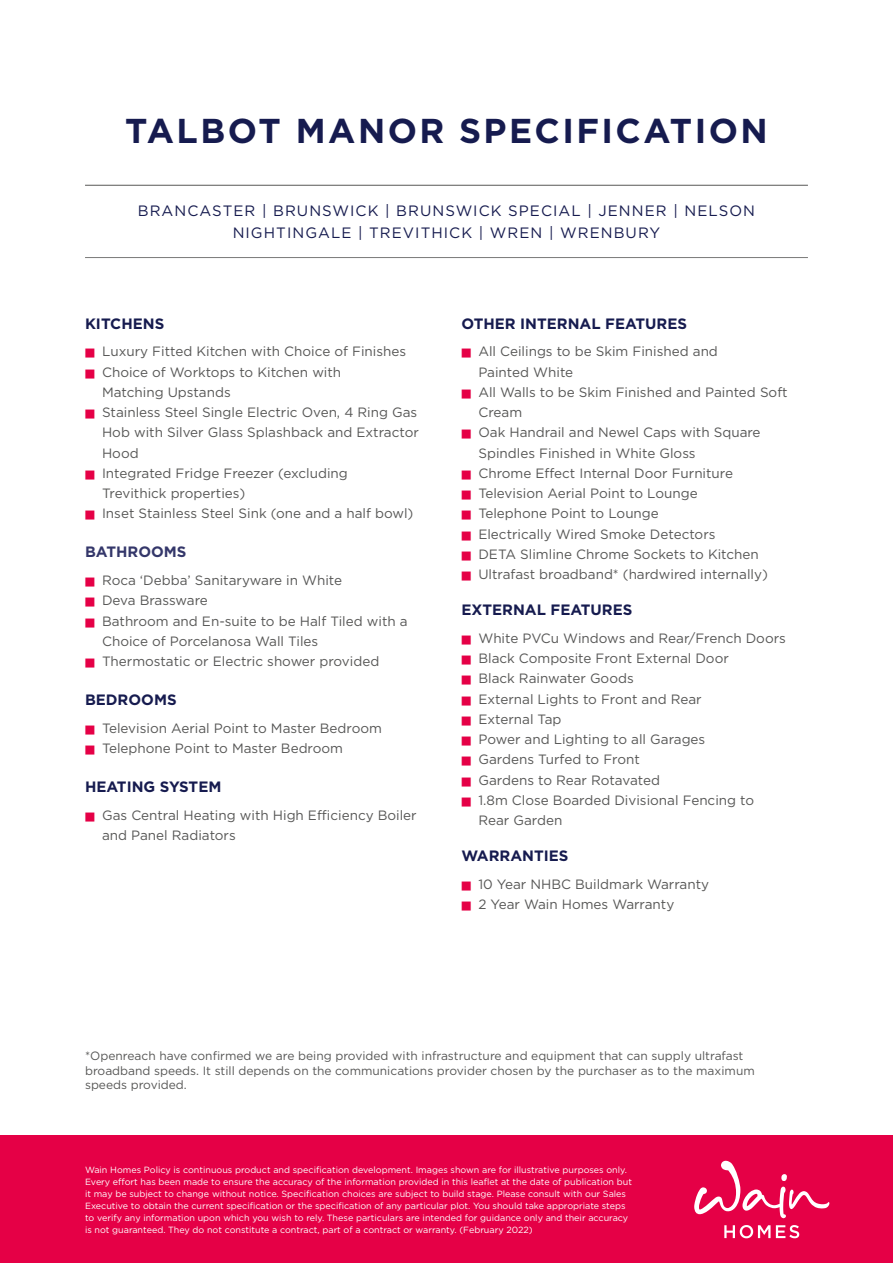
<style>
.page{position:relative;width:893px;height:1263px;background:#fff}
.page>*{position:absolute;margin:0;border:0;box-sizing:border-box;transform-origin:0 0}
.t1{font:700 34.5px "Gotham";letter-spacing:.07em;color:#161b4f}
.t2{font:15px/22.5px "Gotham";letter-spacing:.07em;color:#161b4f;text-align:center}
.t3{font:700 15px "Gotham";color:#161b4f}
.t4{font:700 15px "Gotham";color:#34376a}
.t5{font:13.5px/20.2px "Gotham";color:#575756}
.t6{font:12px/14.4px "Gotham";color:#575756}
.t7{font:9px/12px "Gotham";color:#fff}
.s1{color:#e50046}
</style>
<div class="page">
<div style="left:0;top:1135px;width:893px;height:128px;background:#e50046"></div>
<svg style="left:724px;top:1225px;width:75px;height:13px"></svg>
<svg style="left:694px;top:1161px;width:135px;height:57px"></svg>
<hr style="left:85px;top:185px;width:723px;height:1px;background:#575756">
<hr style="left:85px;top:257px;width:723px;height:1px;background:#575756">
<h1 class="t1" style="left:125px;top:111px;width:644px">TALBOT MANOR SPECIFICATION</h1>
<p class="t2" style="left:138px;top:199px;width:619px">BRANCASTER | BRUNSWICK | BRUNSWICK SPECIAL | JENNER | NELSON<br>NIGHTINGALE | TREVITHICK | WREN | WRENBURY</p>
<p class="t3" style="left:85px;top:314px;width:81px">KITCHENS</p>
<p class="t5" style="left:85px;top:341px;width:323px"><span class="s1">■</span> Luxury Fitted Kitchen with Choice of Finishes</p>
<p class="t5" style="left:102px;top:361px;width:241px;text-indent:-17px"><span class="s1">■</span> Choice of Worktops to Kitchen with<br>Matching Upstands</p>
<p class="t5" style="left:102px;top:402px;width:318px;text-align:justify;text-indent:-17px"><span class="s1">■</span> Stainless Steel Single Electric Oven, 4 Ring Gas Hob with Silver Glass Splashback and Extractor Hood</p>
<p class="t5" style="left:102px;top:463px;width:247px;text-indent:-17px"><span class="s1">■</span> Integrated Fridge Freezer (excluding<br>Trevithick properties)</p>
<p class="t5" style="left:85px;top:503px;width:330px"><span class="s1">■</span> Inset Stainless Steel Sink (one and a half bowl)</p>
<p class="t4" style="left:85px;top:543px;width:103px">BATHROOMS</p>
<p class="t5" style="left:85px;top:570px;width:259px"><span class="s1">■</span> Roca ‘Debba’ Sanitaryware in White</p>
<p class="t5" style="left:85px;top:590px;width:124px"><span class="s1">■</span> Deva Brassware</p>
<p class="t5" style="left:102px;top:610px;width:307px;text-indent:-17px"><span class="s1">■</span> Bathroom and En-suite to be Half Tiled with a<br>Choice of Porcelanosa Wall Tiles</p>
<p class="t5" style="left:85px;top:651px;width:296px"><span class="s1">■</span> Thermostatic or Electric shower provided</p>
<p class="t3" style="left:85px;top:691px;width:93px">BEDROOMS</p>
<p class="t5" style="left:85px;top:718px;width:298px"><span class="s1">■</span> Television Aerial Point to Master Bedroom</p>
<p class="t5" style="left:85px;top:738px;width:260px"><span class="s1">■</span> Telephone Point to Master Bedroom</p>
<p class="t3" style="left:85px;top:778px;width:138px">HEATING SYSTEM</p>
<p class="t5" style="left:102px;top:805px;width:316px;text-indent:-17px"><span class="s1">■</span> Gas Central Heating with High Efficiency Boiler and Panel Radiators</p>
<p class="t3" style="left:461px;top:314px;width:227px">OTHER INTERNAL FEATURES</p>
<p class="t5" style="left:478px;top:341px;width:241px;text-indent:-17px"><span class="s1">■</span> All Ceilings to be Skim Finished and<br>Painted White</p>
<p class="t5" style="left:478px;top:382px;width:311px;text-indent:-17px"><span class="s1">■</span> All Walls to be Skim Finished and Painted Soft<br>Cream</p>
<p class="t5" style="left:478px;top:422px;width:284px;text-indent:-17px"><span class="s1">■</span> Oak Handrail and Newel Caps with Square<br>Spindles Finished in White Gloss</p>
<p class="t5" style="left:461px;top:463px;width:273px"><span class="s1">■</span> Chrome Effect Internal Door Furniture</p>
<p class="t5" style="left:461px;top:483px;width:238px"><span class="s1">■</span> Television Aerial Point to Lounge</p>
<p class="t5" style="left:461px;top:503px;width:199px"><span class="s1">■</span> Telephone Point to Lounge</p>
<p class="t5" style="left:461px;top:523px;width:256px"><span class="s1">■</span> Electrically Wired Smoke Detectors</p>
<p class="t5" style="left:461px;top:544px;width:299px"><span class="s1">■</span> DETA Slimline Chrome Sockets to Kitchen</p>
<p class="t5" style="left:461px;top:564px;width:308px"><span class="s1">■</span> Ultrafast broadband* (hardwired internally)</p>
<p class="t3" style="left:461px;top:601px;width:173px">EXTERNAL FEATURES</p>
<p class="t5" style="left:461px;top:628px;width:326px"><span class="s1">■</span> White PVCu Windows and Rear/French Doors</p>
<p class="t5" style="left:461px;top:648px;width:269px"><span class="s1">■</span> Black Composite Front External Door</p>
<p class="t5" style="left:461px;top:668px;width:174px"><span class="s1">■</span> Black Rainwater Goods</p>
<p class="t5" style="left:461px;top:688px;width:242px"><span class="s1">■</span> External Lights to Front and Rear</p>
<p class="t5" style="left:461px;top:709px;width:102px"><span class="s1">■</span> External Tap</p>
<p class="t5" style="left:461px;top:729px;width:245px"><span class="s1">■</span> Power and Lighting to all Garages</p>
<p class="t5" style="left:461px;top:749px;width:180px"><span class="s1">■</span> Gardens Turfed to Front</p>
<p class="t5" style="left:461px;top:769px;width:200px"><span class="s1">■</span> Gardens to Rear Rotavated</p>
<p class="t5" style="left:478px;top:790px;width:277px;text-indent:-17px"><span class="s1">■</span> 1.8m Close Boarded Divisional Fencing to<br>Rear Garden</p>
<p class="t3" style="left:461px;top:847px;width:109px">WARRANTIES</p>
<p class="t5" style="left:461px;top:874px;width:249px"><span class="s1">■</span> 10 Year NHBC Buildmark Warranty</p>
<p class="t5" style="left:461px;top:894px;width:214px"><span class="s1">■</span> 2 Year Wain Homes Warranty</p>
<p class="t6" style="left:85px;top:1049px;width:671px">*Openreach have confirmed we are being provided with infrastructure and equipment that can supply ultrafast broadband speeds. It still depends on the communications provider chosen by the purchaser as to the maximum speeds provided.</p>
<p class="t7" style="left:85px;top:1164px;width:548px">Wain Homes Policy is continuous product and specification development. Images shown are for illustrative purposes only.<br>Every effort has been made to ensure the accuracy of the information provided in this leaflet at the date of publication but it may be subject to change without notice. Specification choices are subject to build stage. Please consult with our Sales Executive to obtain the current specification or the specification of any particular plot. You should take appropriate steps to verify any information upon which you wish to rely. These particulars are intended for guidance only and their accuracy is not guaranteed. They do not constitute a contract, part of a contract or warranty. (February 2022)</p>
</div>
